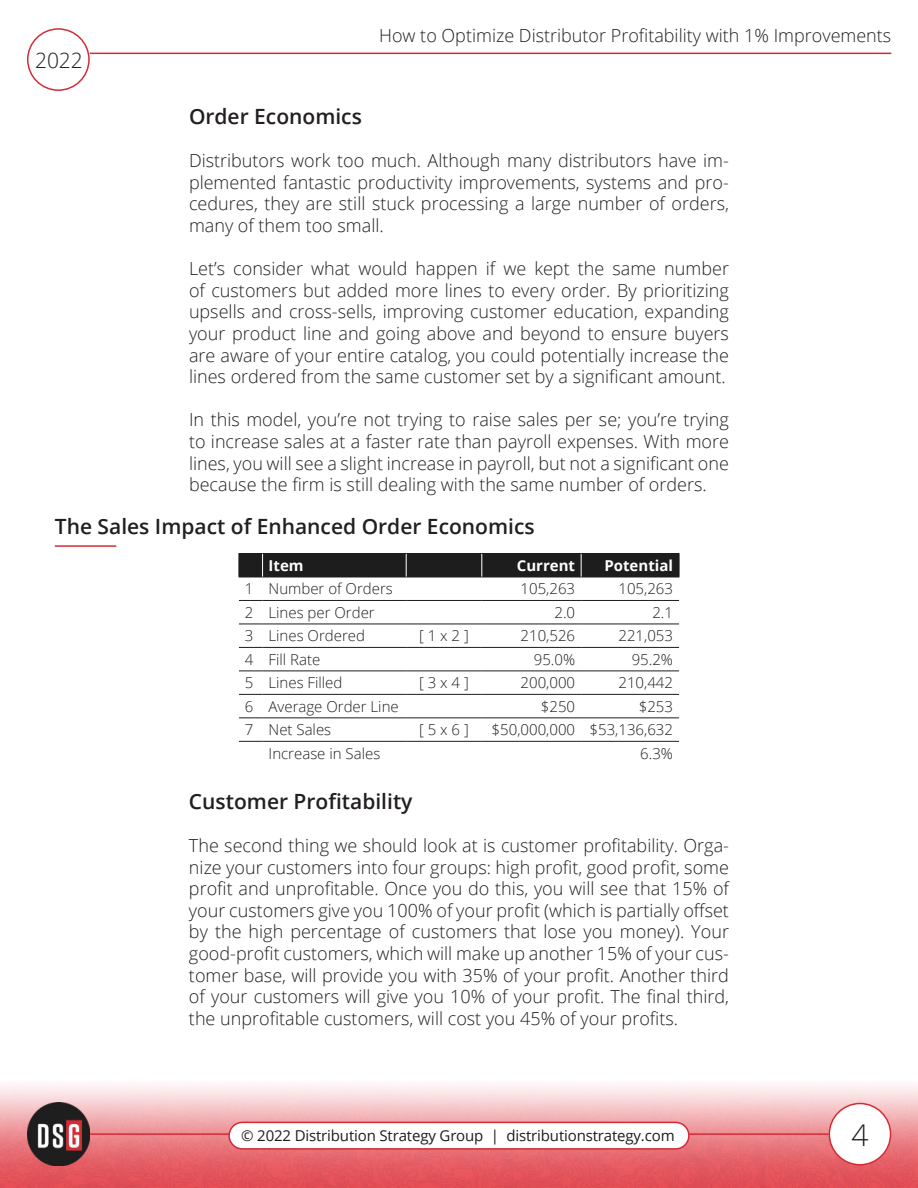
<style>
.page{position:relative;width:918px;height:1188px;background:#fff}
.page>*{position:absolute;margin:0;border:0;box-sizing:border-box;transform-origin:0 0}
.t1{font:300 30px "Open Sans";color:#1c1d1c}
.t2{font:600 21px "Open Sans";color:#231f20}
.t3{font:300 21px "Open Sans";color:#231f20}
.t4{font:300 18px/21.6px "Open Sans";color:#231f20;text-align:justify}
.t5{font:300 15px "Open Sans";color:#231f20}
.t6{font:15px "Open Sans";letter-spacing:-.01em;color:#1c1d1c}
.t7{font:700 15px "Open Sans";color:#fff}
</style>
<div class="page">
<img style="left:0;top:1085px;width:918px;height:102px">
<div style="left:829px;top:1104px;width:62px;height:61px;background:#fff;border-radius:50%"></div>
<div style="left:829px;top:1103px;width:62px;height:62px;border:2px solid #d32b36;border-radius:50%"></div>
<div style="left:27px;top:28px;width:63px;height:63px;border:2px solid #d32b36;border-radius:50%"></div>
<hr style="left:90px;top:53px;width:801px;height:1px;background:#d32b36">
<hr style="left:90px;top:1133px;width:739px;height:2px;background:#d32b36">
<img style="left:27px;top:1103px;width:63px;height:63px">
<div style="left:229px;top:1122px;width:460px;height:27px;background:#fff;border-radius:13px"></div>
<div style="left:228px;top:1122px;width:462px;height:28px;border:2px solid #d32b36;border-radius:13px"></div>
<hr style="left:55px;top:545px;width:61px;height:2px;background:#d32b36">
<div style="left:239px;top:553px;width:441px;height:25px;background:#1c1d1c"></div>
<svg style="left:239px;top:600px;width:24px;height:1px"></svg>
<hr style="left:263px;top:600px;width:143px;height:1px;background:#1c1d1c">
<hr style="left:406px;top:600px;width:76px;height:1px;background:#1c1d1c">
<hr style="left:482px;top:600px;width:99px;height:1px;background:#1c1d1c">
<hr style="left:581px;top:600px;width:98px;height:1px;background:#1c1d1c">
<svg style="left:239px;top:624px;width:24px;height:1px"></svg>
<hr style="left:263px;top:624px;width:143px;height:1px;background:#1c1d1c">
<hr style="left:406px;top:624px;width:76px;height:1px;background:#1c1d1c">
<hr style="left:482px;top:624px;width:99px;height:1px;background:#1c1d1c">
<hr style="left:581px;top:624px;width:98px;height:1px;background:#1c1d1c">
<svg style="left:239px;top:647px;width:24px;height:1px"></svg>
<hr style="left:263px;top:647px;width:143px;height:1px;background:#1c1d1c">
<hr style="left:406px;top:647px;width:76px;height:1px;background:#1c1d1c">
<hr style="left:482px;top:647px;width:99px;height:1px;background:#1c1d1c">
<hr style="left:581px;top:647px;width:98px;height:1px;background:#1c1d1c">
<svg style="left:239px;top:671px;width:24px;height:1px"></svg>
<hr style="left:263px;top:671px;width:143px;height:1px;background:#1c1d1c">
<hr style="left:406px;top:671px;width:76px;height:1px;background:#1c1d1c">
<hr style="left:482px;top:671px;width:99px;height:1px;background:#1c1d1c">
<hr style="left:581px;top:671px;width:98px;height:1px;background:#1c1d1c">
<svg style="left:239px;top:694px;width:24px;height:1px"></svg>
<hr style="left:263px;top:694px;width:143px;height:1px;background:#1c1d1c">
<hr style="left:406px;top:694px;width:76px;height:1px;background:#1c1d1c">
<hr style="left:482px;top:694px;width:99px;height:1px;background:#1c1d1c">
<hr style="left:581px;top:694px;width:98px;height:1px;background:#1c1d1c">
<svg style="left:239px;top:717px;width:24px;height:1px"></svg>
<hr style="left:263px;top:717px;width:143px;height:1px;background:#1c1d1c">
<hr style="left:406px;top:717px;width:76px;height:1px;background:#1c1d1c">
<hr style="left:482px;top:717px;width:99px;height:1px;background:#1c1d1c">
<hr style="left:581px;top:717px;width:98px;height:1px;background:#1c1d1c">
<svg style="left:239px;top:741px;width:24px;height:1px"></svg>
<hr style="left:263px;top:741px;width:143px;height:1px;background:#1c1d1c">
<hr style="left:406px;top:741px;width:76px;height:1px;background:#1c1d1c">
<hr style="left:482px;top:741px;width:99px;height:1px;background:#1c1d1c">
<hr style="left:581px;top:741px;width:98px;height:1px;background:#1c1d1c">
<p class="t3" style="left:35px;top:52px;width:49px">2022</p>
<p class="t4" style="left:379px;top:24px;width:514px">How to Optimize Distributor Profitability with 1% Improvements</p>
<p class="t2" style="left:189px;top:102px;width:174px">Order Economics</p>
<p class="t4" style="left:189px;top:149px;width:542px">Distributors work too much. Although many distributors have im&shy;plemented fantastic productivity improvements, systems and pro&shy;cedures, they are still stuck processing a large number of orders, many of them too small.</p>
<p class="t4" style="left:189px;top:257px;width:542px">Let’s consider what would happen if we kept the same number of customers but added more lines to every order. By prioritizing upsells and cross-sells, improving customer education, expanding your product line and going above and beyond to ensure buyers are aware of your entire catalog, you could potentially increase the lines ordered from the same customer set by a significant amount.</p>
<p class="t4" style="left:189px;top:409px;width:542px">In this model, you’re not trying to raise sales per se; you’re trying to increase sales at a faster rate than payroll expenses. With more lines, you will see a slight increase in payroll, but not a significant one because the firm is still dealing with the same number of orders.</p>
<p class="t2" style="left:55px;top:512px;width:481px">The Sales Impact of Enhanced Order Economics</p>
<p class="t7" style="left:269px;top:560px;width:37px">Item</p>
<p class="t7" style="left:517px;top:560px;width:60px">Current</p>
<p class="t7" style="left:604px;top:560px;width:70px">Potential</p>
<p class="t5" style="left:245px;top:579px;width:149px">1 Number of Orders</p>
<p class="t5" style="left:521px;top:579px;width:56px">105,263</p>
<p class="t5" style="left:618px;top:579px;width:56px">105,263</p>
<p class="t5" style="left:245px;top:607px;width:131px">2 Lines per Order</p>
<p class="t5" style="left:554px;top:602px;width:22px">2.0</p>
<p class="t5" style="left:652px;top:602px;width:22px">2.1</p>
<p class="t5" style="left:245px;top:630px;width:122px">3 Lines Ordered</p>
<p class="t5" style="left:419px;top:626px;width:51px">[ 1 x 2 ]</p>
<p class="t5" style="left:521px;top:626px;width:56px">210,526</p>
<p class="t5" style="left:618px;top:626px;width:56px">221,053</p>
<p class="t5" style="left:245px;top:649px;width:77px">4 Fill Rate</p>
<p class="t5" style="left:534px;top:649px;width:43px">95.0%</p>
<p class="t5" style="left:632px;top:649px;width:43px">95.2%</p>
<p class="t5" style="left:245px;top:673px;width:99px">5 Lines Filled</p>
<p class="t5" style="left:419px;top:673px;width:51px">[ 3 x 4 ]</p>
<p class="t5" style="left:521px;top:673px;width:56px">200,000</p>
<p class="t5" style="left:618px;top:673px;width:56px">210,442</p>
<p class="t5" style="left:245px;top:696px;width:155px">6 Average Order Line</p>
<p class="t5" style="left:541px;top:696px;width:36px">$250</p>
<p class="t5" style="left:639px;top:696px;width:36px">$253</p>
<p class="t5" style="left:245px;top:720px;width:88px">7 Net Sales</p>
<p class="t5" style="left:419px;top:720px;width:51px">[ 5 x 6 ]</p>
<p class="t5" style="left:492px;top:720px;width:183px">$50,000,000 $53,136,632</p>
<p class="t5" style="left:269px;top:743px;width:113px">Increase in Sales</p>
<p class="t5" style="left:640px;top:743px;width:34px">6.3%</p>
<p class="t2" style="left:189px;top:787px;width:225px">Customer Profitability</p>
<p class="t4" style="left:189px;top:834px;width:542px">The second thing we should look at is customer profitability. Orga&shy;nize your customers into four groups: high profit, good profit, some profit and unprofitable. Once you do this, you will see that 15% of your customers give you 100% of your profit (which is partially offset by the high percentage of customers that lose you money). Your good-profit customers, which will make up another 15% of your cus&shy;tomer base, will provide you with 35% of your profit. Another third of your customers will give you 10% of your profit. The final third, the unprofitable customers, will cost you 45% of your profits.</p>
<p class="t6" style="left:241px;top:1130px;width:435px">© 2022 Distribution Strategy Group | distributionstrategy.com</p>
<h1 class="t1" style="left:851px;top:1114px;width:19px">4</h1>
</div>
